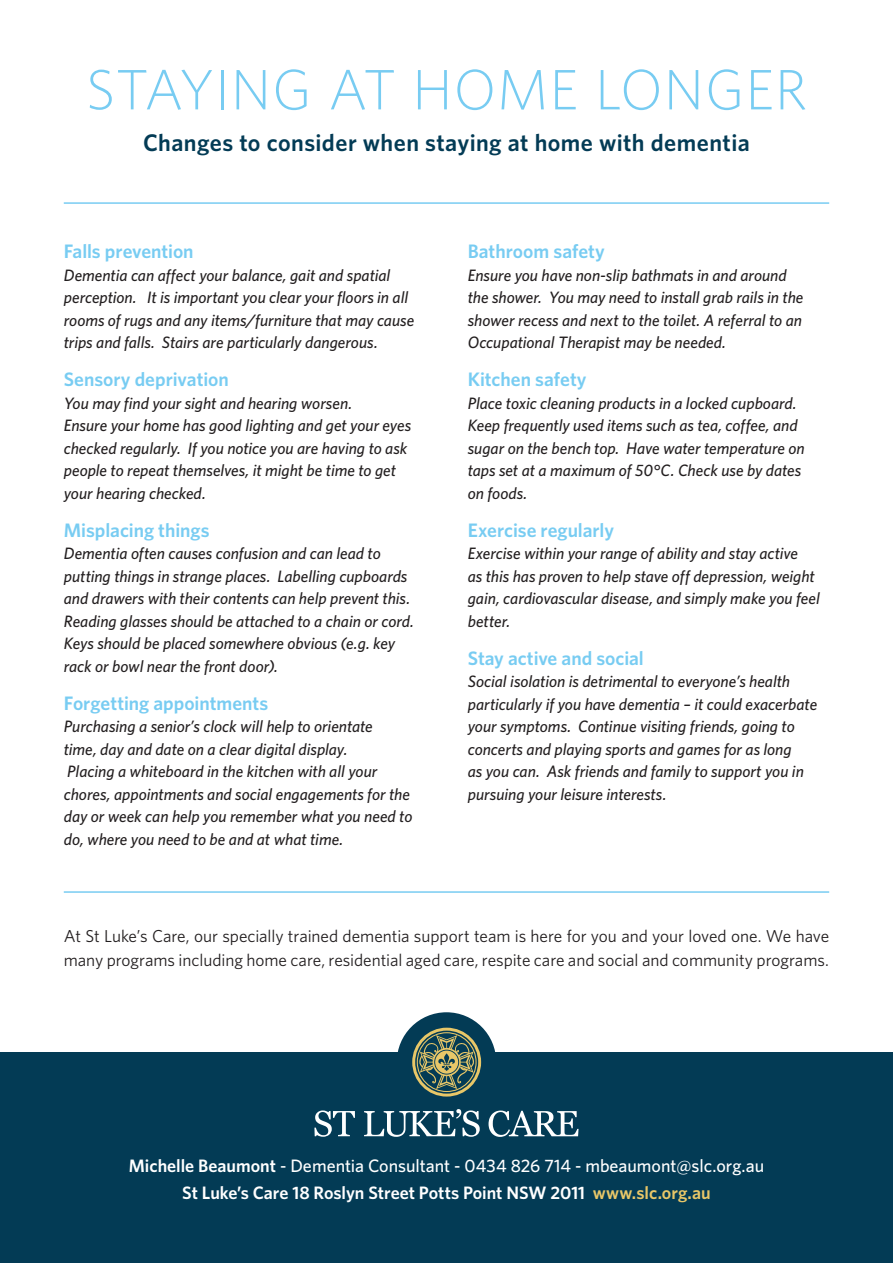
<style>
.page{position:relative;width:893px;height:1263px;background:#fff}
.page>*{position:absolute;margin:0;border:0;box-sizing:border-box;transform-origin:0 0}
.t1{font:300 57px "Whitney";letter-spacing:.015em;color:#78ccf2}
.t2{font:600 24px "Whitney";letter-spacing:.015em;color:#033b55}
.t3{font:600 19.5px "Whitney";color:#78ccf2}
.t4{font:600 18px/26.7px "Whitney";letter-spacing:-.005em;color:#fff;text-align:center}
.t5{font:17.25px/24px "Whitney";letter-spacing:-.005em;color:#231f20}
.t6{font:italic 500 16.5px/22.5px "Whitney";color:#231f20}
.s1{font-weight:500}
.s2{color:#e8c768}
</style>
<div class="page">
<div style="left:397px;top:1012px;width:99px;height:100px;background:#033b55;border-radius:50%"></div>
<div style="left:0;top:1052px;width:893px;height:211px;background:#033b55"></div>
<svg style="left:412px;top:1028px;width:69px;height:68px"></svg>
<svg style="left:314px;top:1110px;width:41px;height:27px"></svg>
<svg style="left:364px;top:1109px;width:116px;height:28px"></svg>
<svg style="left:489px;top:1110px;width:89px;height:27px"></svg>
<hr style="left:64px;top:202px;width:765px;height:2px;background:#78ccf2">
<hr style="left:64px;top:891px;width:765px;height:2px;background:#78ccf2">
<h1 class="t1" style="left:86px;top:52px;width:723px">STAYING AT HOME LONGER</h1>
<h2 class="t2" style="left:143px;top:127px;width:608px">Changes to consider when staying at home with dementia</h2>
<p class="t3" style="left:64px;top:238px;width:131px">Falls prevention</p>
<p class="t6" style="left:64px;top:263px;width:352px">Dementia can affect your balance, gait and spatial perception. It is important you clear your floors in all rooms of rugs and any items/furniture that may cause trips and falls. Stairs are particularly dangerous.</p>
<p class="t3" style="left:64px;top:366px;width:167px">Sensory deprivation</p>
<p class="t6" style="left:64px;top:391px;width:349px">You may find your sight and hearing worsen.<br>Ensure your home has good lighting and get your eyes checked regularly. If you notice you are having to ask people to repeat themselves, it might be time to get your hearing checked.</p>
<p class="t3" style="left:64px;top:517px;width:147px">Misplacing things</p>
<p class="t6" style="left:64px;top:542px;width:352px">Dementia often causes confusion and can lead to putting things in strange places. Labelling cupboards and drawers with their contents can help prevent this.<br>Reading glasses should be attached to a chain or cord.<br>Keys should be placed somewhere obvious (e.g. key rack or bowl near the front door).</p>
<p class="t3" style="left:64px;top:690px;width:206px">Forgetting appointments</p>
<p class="t6" style="left:64px;top:715px;width:350px">Purchasing a senior’s clock will help to orientate<br>time, day and date on a clear digital display.<br>Placing a whiteboard in the kitchen with all your chores, appointments and social engagements for the day or week can help you remember what you need to do, where you need to be and at what time.</p>
<p class="t3" style="left:468px;top:238px;width:139px">Bathroom safety</p>
<p class="t6" style="left:468px;top:263px;width:337px">Ensure you have non-slip bathmats in and around the shower. You may need to install grab rails in the shower recess and next to the toilet. A referral to an Occupational Therapist may be needed.</p>
<p class="t3" style="left:468px;top:366px;width:120px">Kitchen safety</p>
<p class="t6" style="left:468px;top:391px;width:339px">Place toxic cleaning products in a locked cupboard.<br>Keep frequently used items such as tea, coffee, and sugar on the bench top. Have water temperature on taps set at a maximum of 50°C. Check use by dates on foods.</p>
<p class="t3" style="left:468px;top:517px;width:148px">Exercise regularly</p>
<p class="t6" style="left:468px;top:542px;width:354px">Exercise within your range of ability and stay active<br>as this has proven to help stave off depression, weight gain, cardiovascular disease, and simply make you feel better.</p>
<p class="t3" style="left:468px;top:645px;width:178px">Stay active and social</p>
<p class="t6" style="left:468px;top:670px;width:351px">Social isolation is detrimental to everyone’s health particularly if you have dementia – it could exacerbate your symptoms. Continue visiting friends, going to concerts and playing sports and games for as long<br>as you can. Ask friends and family to support you in pursuing your leisure interests.</p>
<p class="t5" style="left:64px;top:924px;width:767px">At St Luke’s Care, our specially trained dementia support team is here for you and your loved one. We have many programs including home care, residential aged care, respite care and social and community programs.</p>
<p class="t4" style="left:129px;top:1152px;width:637px">Michelle Beaumont <span class="s1">- Dementia Consultant - 0434 826 714 - mbeaumont@slc.org.au<br></span>St Luke’s Care 18 Roslyn Street Potts Point NSW 2011 <span class="s2">www.slc.org.au</span></p>
</div>
